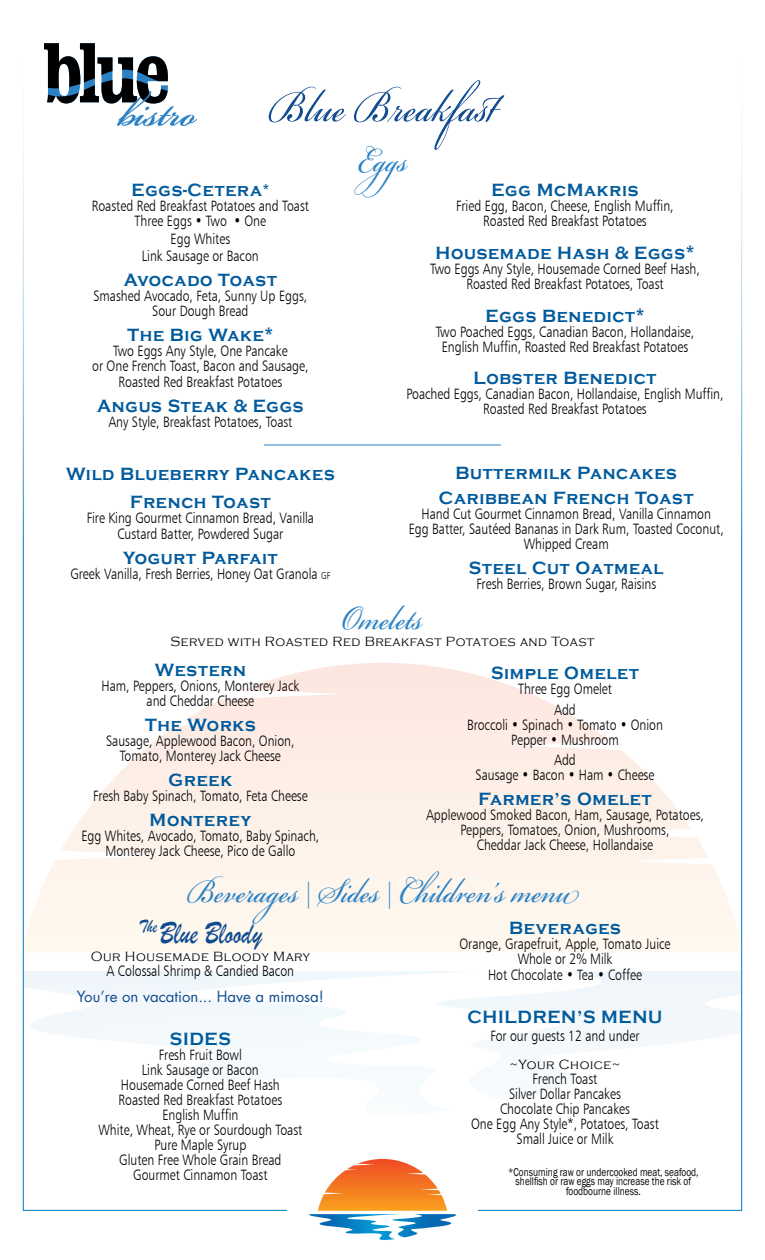
<style>
.page{position:relative;width:765px;height:1260px;background:#fff}
.page>*{position:absolute;margin:0;border:0;box-sizing:border-box;transform-origin:0 0}
.t1{font:71.5px "Bickham Script Pro";color:#114c90;scale:.8 1}
.t2{font:54px "Bickham Script Pro";color:#2981c4;scale:.8 1}
.t3{font:32.5px "Brush Script";color:#114c90;scale:.8 1}
.t4{font:700 18.25px/25px "Copperplate Gothic";letter-spacing:.04em;color:#005a9c;text-align:center;scale:.95 1}
.t5{font:15px/15px "Humanist 777 BT Light B";color:#000;text-align:center;scale:.82 1}
.t6{font:15px "Futura Std";color:#114c90}
.t7{font:300 13.75px "Copperplate Gothic";letter-spacing:.04em;color:#000;scale:.95 1}
.t8{font:11.62px/9.6px "Franklin Gothic";color:#000;text-align:center;scale:.8 1}
.s1{font-size:13.25px}
.s2{font-size:10px}
.s3{font-size:27px}
</style>
<div class="page">
<div style="left:23px;top:0;width:719px;height:1211px;background:#fff;border:1px solid #007cc2"></div>
<svg style="left:24px;top:971px;width:717px;height:151px"></svg>
<svg style="left:24px;top:663px;width:717px;height:289px"></svg>
<hr style="left:287px;top:1208px;width:191px;height:4px;background:#fff">
<svg style="left:308px;top:1159px;width:149px;height:81px"></svg>
<svg style="left:44px;top:43px;width:153px;height:83px"></svg>
<div style="left:500px;top:1159px;width:248px;height:101px;background:#fff"></div>
<div style="left:401px;top:458px;width:364px;height:197px;background:#fff"></div>
<hr style="left:264px;top:445px;width:237px;height:1px;background:#2981c4">
<h1 class="t1" style="left:42px;top:54px;width:581px"><sup>blue</sup> Blue Breakfast</h1>
<h2 class="t2" style="left:357px;top:120px;width:78px">Eggs</h2>
<p class="t4" style="left:132px;top:178px;width:146px">Eggs-Cetera<span class="s1">*</span></p>
<p class="t5" style="left:92px;top:198px;width:266px">Roasted Red Breakfast Potatoes and Toast<br>Three Eggs • Two • One</p>
<p class="t5" style="left:142px;top:229px;width:144px;line-height:17.5px">Egg Whites<br>Link Sausage or Bacon</p>
<p class="t4" style="left:124px;top:268px;width:163px">Avocado Toast</p>
<p class="t5" style="left:93px;top:288px;width:262px">Smashed Avocado, Feta, Sunny Up Eggs,<br>Sour Dough Bread</p>
<p class="t4" style="left:127px;top:323px;width:155px">The Big Wake*</p>
<p class="t5" style="left:92px;top:343px;width:265px">Two Eggs Any Style, One Pancake<br>or One French Toast, Bacon and Sausage,<br>Roasted Red Breakfast Potatoes</p>
<p class="t4" style="left:97px;top:393px;width:219px">Angus Steak &amp; Eggs</p>
<p class="t5" style="left:108px;top:414px;width:226px">Any Style, Breakfast Potatoes, Toast</p>
<p class="t4" style="left:491px;top:178px;width:156px">Egg McMakris</p>
<p class="t5" style="left:456px;top:198px;width:267px">Fried Egg, Bacon, Cheese, English Muffin,<br>Roasted Red Breakfast Potatoes</p>
<p class="t4" style="left:436px;top:240px;width:274px">Housemade Hash &amp; Eggs*</p>
<p class="t5" style="left:430px;top:261px;width:330px;line-height:15.5px">Two Eggs Any Style, Housemade Corned Beef Hash,<br>Roasted Red Breakfast Potatoes, Toast</p>
<p class="t4" style="left:486px;top:303px;width:169px">Eggs Benedict*</p>
<p class="t5" style="left:436px;top:324px;width:317px">Two Poached Eggs, Canadian Bacon, Hollandaise,<br>English Muffin, Roasted Red Breakfast Potatoes</p>
<p class="t4" style="left:474px;top:366px;width:194px">Lobster Benedict</p>
<p class="t5" style="left:406px;top:386px;width:388px">Poached Eggs, Canadian Bacon, Hollandaise, English Muffin,<br>Roasted Red Breakfast Potatoes</p>
<p class="t4" style="left:66px;top:460px;width:284px;line-height:28.5px">Wild Blueberry Pancakes<br>French Toast</p>
<p class="t5" style="left:87px;top:510px;width:279px;line-height:15.5px">Fire King Gourmet Cinnamon Bread, Vanilla<br>Custard Batter, Powdered Sugar</p>
<p class="t4" style="left:123px;top:546px;width:164px">Yogurt Parfait</p>
<p class="t5" style="left:70px;top:566px;width:319px">Greek Vanilla, Fresh Berries, Honey Oat Granola <span class="s2">GF</span></p>
<p class="t4" style="left:439px;top:460px;width:270px">Buttermilk Pancakes<br>Caribbean French Toast</p>
<p class="t5" style="left:409px;top:506px;width:386px">Hand Cut Gourmet Cinnamon Bread, Vanilla Cinnamon<br>Egg Batter, Sautéed Bananas in Dark Rum, Toasted Coconut,<br>Whipped Cream</p>
<p class="t4" style="left:469px;top:556px;width:206px">Steel Cut Oatmeal</p>
<p class="t5" style="left:476px;top:576px;width:221px">Fresh Berries, Brown Sugar, Raisins</p>
<h2 class="t2" style="left:342px;top:579px;width:102px">Omelets</h2>
<p class="t7" style="left:171px;top:634px;width:448px">Served with Roasted Red Breakfast Potatoes and Toast</p>
<p class="t4" style="left:155px;top:657px;width:98px">Western</p>
<p class="t5" style="left:102px;top:678px;width:243px">Ham, Peppers, Onions, Monterey Jack and Cheddar Cheese</p>
<p class="t4" style="left:145px;top:712px;width:118px">The Works</p>
<p class="t5" style="left:106px;top:733px;width:231px">Sausage, Applewood Bacon, Onion,<br>Tomato, Monterey Jack Cheese</p>
<p class="t4" style="left:169px;top:767px;width:68px">Greek</p>
<p class="t5" style="left:93px;top:788px;width:263px">Fresh Baby Spinach, Tomato, Feta Cheese</p>
<p class="t4" style="left:150px;top:807px;width:108px">Monterey</p>
<p class="t5" style="left:81px;top:828px;width:292px">Egg Whites, Avocado, Tomato, Baby Spinach,<br>Monterey Jack Cheese, Pico de Gallo</p>
<p class="t4" style="left:491px;top:661px;width:157px">Simple Omelet</p>
<p class="t5" style="left:518px;top:678px;width:116px;line-height:21px">Three Egg Omelet<br>Add</p>
<p class="t5" style="left:467px;top:717px;width:241px">Broccoli • Spinach • Tomato • Onion<br>Pepper • Mushroom</p>
<p class="t5" style="left:476px;top:752px;width:219px">Add<br>Sausage • Bacon • Ham • Cheese</p>
<p class="t4" style="left:478px;top:787px;width:184px">Farmer’s Omelet</p>
<p class="t5" style="left:426px;top:807px;width:340px">Applewood Smoked Bacon, Ham, Sausage, Potatoes,<br>Peppers, Tomatoes, Onion, Mushrooms,<br>Cheddar Jack Cheese, Hollandaise</p>
<h2 class="t2" style="left:187px;top:852px;width:489px">Beverages <span class="s3">|</span> Sides <span class="s3">|</span> Children’s menu</h2>
<h3 class="t3" style="left:139px;top:913px;width:156px"><sup>The</sup> Blue Bloody</h3>
<p class="t7" style="left:91px;top:949px;width:232px">Our Housemade Bloody Mary</p>
<p class="t5" style="left:107px;top:963px;width:230px">A Colossal Shrimp &amp; Candied Bacon</p>
<p class="t6" style="left:77px;top:987px;width:249px">You’re on vacation... Have a mimosa!</p>
<p class="t4" style="left:170px;top:1027px;width:66px">SIDES</p>
<p class="t5" style="left:98px;top:1047px;width:250px">Fresh Fruit Bowl<br>Link Sausage or Bacon<br>Housemade Corned Beef Hash<br>Roasted Red Breakfast Potatoes<br>English Muffin<br>White, Wheat, Rye or Sourdough Toast<br>Pure Maple Syrup<br>Gluten Free Whole Grain Bread<br>Gourmet Cinnamon Toast</p>
<p class="t4" style="left:509px;top:916px;width:119px">Beverages</p>
<p class="t5" style="left:459px;top:936px;width:259px">Orange, Grapefruit, Apple, Tomato Juice<br>Whole or 2% Milk<br>Hot Chocolate • Tea • Coffee</p>
<p class="t4" style="left:468px;top:1005px;width:207px">CHILDREN’S MENU</p>
<p class="t5" style="left:490px;top:1028px;width:183px">For our guests 12 and under</p>
<p class="t7" style="left:509px;top:1057px;width:119px">~Your Choice~</p>
<p class="t5" style="left:471px;top:1071px;width:230px">French Toast<br>Silver Dollar Pancakes<br>Chocolate Chip Pancakes<br>One Egg Any Style*, Potatoes, Toast<br>Small Juice or Milk</p>
<p class="t8" style="left:508px;top:1167px;width:240px">*Consuming raw or undercooked meat, seafood, shellfish or raw eggs may increase the risk of foodbourne illness.</p>
</div>
